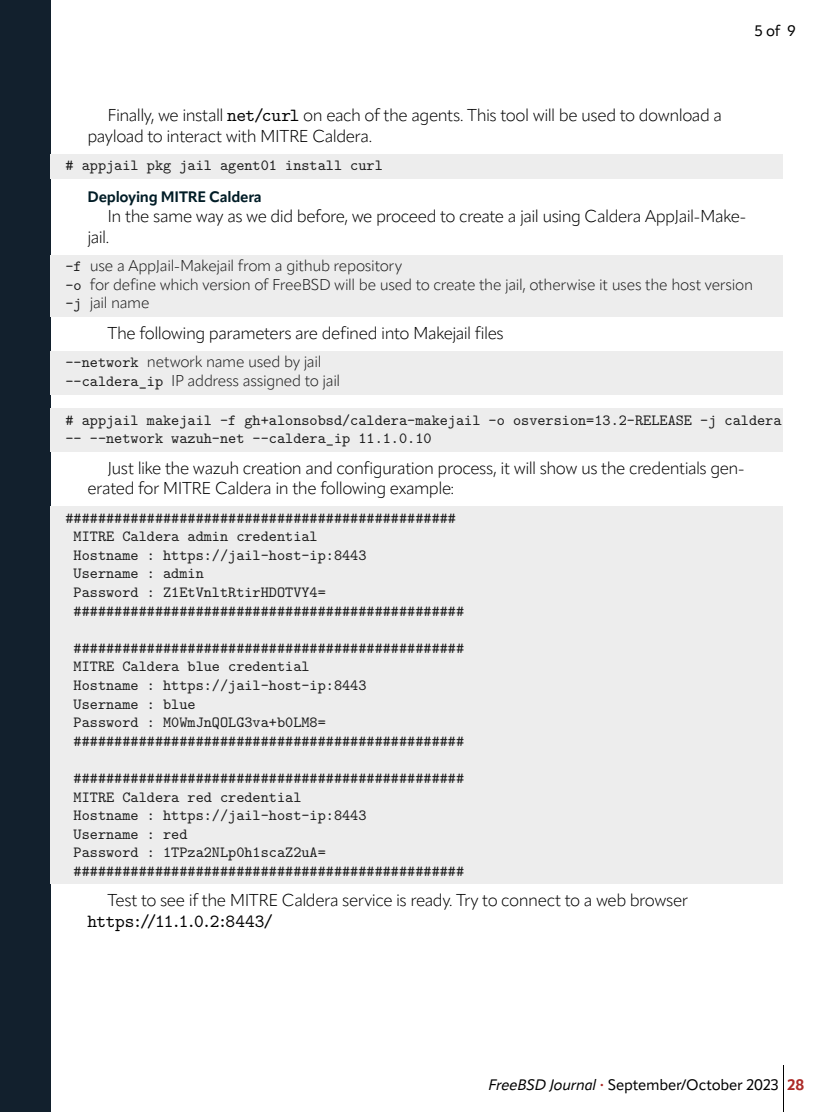
<style>
.page{position:relative;width:834px;height:1112px;background:#fff}
.page>*{position:absolute;margin:0;border:0;box-sizing:border-box;transform-origin:0 0}
.body_copy{font:18.5px "LM Mono 10";letter-spacing:-.015em;color:#000}
.body_copy-2{font:300 17px/20.4px "Apparat";letter-spacing:-.03em;color:#000}
.t1{font:15.5px/18.6px "LM Mono 10";color:#1a1a1a}
.t2{font:300 15.5px/18.6px "Apparat";letter-spacing:-.02em;color:#1a1a1a}
.t3{font:15px "Apparat";letter-spacing:-.015em;color:#000}
.b_head{font:700 15px "Apparat";letter-spacing:-.015em;color:#011c26}
.s1{font-family:"LM Mono 10";font-weight:400;font-size:18.5px}
.s2{font-family:"LM Mono 10";font-weight:400}
.s3{font-style:italic}
.s4{font-size:9px;color:#ac2b28}
.s5{font-weight:700;color:#ac2b28}
</style>
<div class="page">
<div style="left:0;top:0;width:50px;height:1112px;background:#12202d"></div>
<hr style="left:783px;top:1065px;width:1px;height:47px;background:#000">
<div style="left:50px;top:154px;width:734px;height:24px;background:#ededed"></div>
<div style="left:50px;top:255px;width:734px;height:62px;background:#ededed"></div>
<div style="left:50px;top:351px;width:734px;height:43px;background:#ededed"></div>
<div style="left:50px;top:408px;width:734px;height:43px;background:#ededed"></div>
<div style="left:50px;top:506px;width:734px;height:378px;background:#ededed"></div>
<p class="t3" style="left:754px;top:22px;width:43px">5 of 9</p>
<p class="body_copy-2" style="left:88px;top:105px;width:636px;text-indent:20px">Finally, we install <span class="s1">net/curl</span> on each of the agents. This tool will be used to download a payload to interact with MITRE Caldera.</p>
<p class="t1" style="left:66px;top:156px;width:319px"># appjail pkg jail agent01 install curl</p>
<p class="b_head" style="left:88px;top:187px;width:176px">Deploying MITRE Caldera</p>
<p class="body_copy-2" style="left:88px;top:206px;width:660px;text-indent:20px">In the same way as we did before, we proceed to create a jail using Caldera AppJail-Make&shy;jail.</p>
<p class="t2" style="left:66px;top:257px;width:689px"><span class="s2">-f</span> use a AppJail-Makejail from a github repository<br><span class="s2">-o</span> for define which version of FreeBSD will be used to create the jail, otherwise it uses the host version <span class="s2">-j</span> jail name</p>
<p class="body_copy-2" style="left:108px;top:323px;width:398px">The following parameters are defined into Makejail files</p>
<p class="t2" style="left:66px;top:353px;width:276px"><span class="s2">--network</span> network name used by jail <span class="s2">--caldera_ip</span> IP address assigned to jail</p>
<p class="t1" style="left:66px;top:410px;width:718px"># appjail makejail -f gh+alonsobsd/caldera-makejail -o osversion=13.2-RELEASE -j caldera -- --network wazuh-net --caldera_ip 11.1.0.10</p>
<p class="body_copy-2" style="left:88px;top:458px;width:659px;text-indent:20px">Just like the wazuh creation and configuration process, it will show us the credentials gen&shy;erated for MITRE Caldera in the following example:</p>
<p class="t1" style="left:74px;top:508px;width:392px;text-indent:-8px">################################################ MITRE Caldera admin credential<br>Hostname : https://jail-host-ip:8443<br>Username : admin<br>Password : Z1EtVnltRtirHDOTVY4= ################################################</p>
<p class="t1" style="left:74px;top:638px;width:392px">################################################ MITRE Caldera blue credential<br>Hostname : https://jail-host-ip:8443<br>Username : blue<br>Password : M0WmJnQOLG3va+b0LM8= ################################################</p>
<p class="t1" style="left:74px;top:768px;width:392px">################################################ MITRE Caldera red credential<br>Hostname : https://jail-host-ip:8443<br>Username : red<br>Password : 1TPza2NLp0h1scaZ2uA= ################################################</p>
<p class="body_copy-2" style="left:108px;top:890px;width:582px">Test to see if the MITRE Caldera service is ready. Try to connect to a web browser</p>
<p class="body_copy" style="left:88px;top:908px;width:187px">https://11.1.0.2:8443/</p>
<p class="t3" style="left:488px;top:1076px;width:317px"><span class="s3">FreeBSD Journal</span> <span class="s4">•</span> September/October 2023 <span class="s5">28</span></p>
</div>
